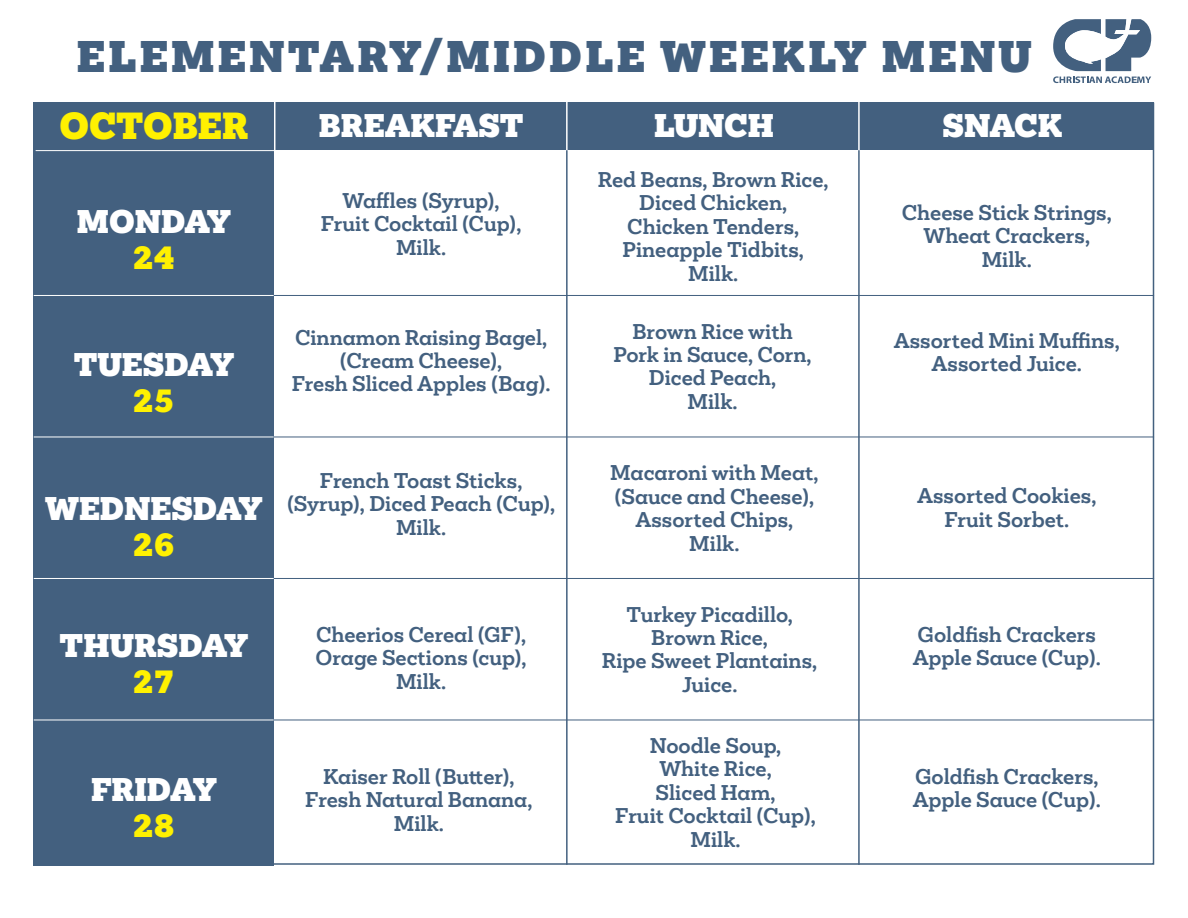
<style>
.page{position:relative;width:1188px;height:918px;background:#fff}
.page>*{position:absolute;margin:0;border:0;box-sizing:border-box;transform-origin:0 0}
.t1{font:900 40.5px "Mokoko";letter-spacing:.08em;color:#43607f}
.t2{font:900 34.5px "Mokoko";color:#fff101}
.t3{font:900 30px/36px "Mokoko";color:#fff;text-align:center}
.t4{font:700 19.5px/23.4px "Mokoko";color:#43607f;text-align:center}
.s1{color:#fff101}
</style>
<div class="page">
<div style="left:34px;top:103px;width:1120px;height:47px;background:#43607f"></div>
<div style="left:34px;top:103px;width:240px;height:763px;background:#43607f"></div>
<svg style="left:1053px;top:19px;width:98px;height:64px"></svg>
<hr style="left:34px;top:295px;width:240px;height:1px;background:#fff">
<hr style="left:36px;top:150px;width:240px;height:1px;background:#fff">
<hr style="left:34px;top:437px;width:240px;height:1px;background:#fff">
<hr style="left:34px;top:578px;width:240px;height:1px;background:#fff">
<hr style="left:34px;top:720px;width:240px;height:1px;background:#fff">
<hr style="left:274px;top:295px;width:880px;height:1px;background:#43607f">
<hr style="left:274px;top:437px;width:880px;height:1px;background:#43607f">
<hr style="left:274px;top:578px;width:880px;height:1px;background:#43607f">
<hr style="left:274px;top:720px;width:880px;height:1px;background:#43607f">
<hr style="left:274px;top:98px;width:1px;height:60px;background:#fff">
<hr style="left:566px;top:98px;width:2px;height:60px;background:#fff">
<hr style="left:858px;top:98px;width:2px;height:60px;background:#fff">
<hr style="left:566px;top:150px;width:2px;height:715px;background:#43607f">
<hr style="left:858px;top:150px;width:2px;height:715px;background:#43607f">
<h1 class="t1" style="left:77px;top:30px;width:956px">ELEMENTARY/MIDDLE WEEKLY MENU</h1>
<h2 class="t2" style="left:59px;top:103px;width:190px">OCTOBER</h2>
<h3 class="t3" style="left:319px;top:108px;width:206px">BREAKFAST</h3>
<h3 class="t3" style="left:654px;top:108px;width:121px">LUNCH</h3>
<h3 class="t3" style="left:943px;top:108px;width:121px">SNACK</h3>
<p class="t3" style="left:77px;top:204px;width:155px">MONDAY<br><span class="s1">24</span></p>
<p class="t3" style="left:74px;top:347px;width:162px">TUESDAY<br><span class="s1">25</span></p>
<p class="t3" style="left:45px;top:491px;width:219px">WEDNESDAY<br><span class="s1">26</span></p>
<p class="t4" style="left:321px;top:189px;width:202px">Waffles (Syrup),<br>Fruit Cocktail (Cup),<br>Milk.</p>
<p class="t4" style="left:295px;top:326px;width:254px">Cinnamon Raising Bagel, (Cream Cheese),</p>
<p class="t4" style="left:292px;top:372px;width:260px">Fresh Sliced Apples (Bag).</p>
<p class="t4" style="left:287px;top:469px;width:270px">French Toast Sticks, (Syrup), Diced Peach (Cup),</p>
<p class="t4" style="left:396px;top:516px;width:52px">Milk.</p>
<p class="t3" style="left:60px;top:629px;width:190px">THURSDAY<br><span class="s1">27</span></p>
<p class="t4" style="left:316px;top:623px;width:213px">Cheerios Cereal (GF),<br>Orage Sections (cup),<br>Milk.</p>
<p class="t3" style="left:91px;top:773px;width:127px">FRIDAY<br><span class="s1">28</span></p>
<p class="t4" style="left:305px;top:765px;width:229px">Kaiser Roll (Butter),<br>Fresh Natural Banana,</p>
<p class="t4" style="left:394px;top:812px;width:52px">Milk.</p>
<p class="t4" style="left:598px;top:168px;width:232px">Red Beans, Brown Rice,<br>Diced Chicken,<br>Chicken Tenders,<br>Pineapple Tidbits,</p>
<p class="t4" style="left:688px;top:262px;width:52px">Milk.</p>
<p class="t4" style="left:613px;top:320px;width:200px">Brown Rice with<br>Pork in Sauce, Corn,<br>Diced Peach,</p>
<p class="t4" style="left:687px;top:390px;width:52px">Milk.</p>
<p class="t4" style="left:610px;top:461px;width:210px">Macaroni with Meat,</p>
<p class="t4" style="left:615px;top:485px;width:201px">(Sauce and Cheese),<br>Assorted Chips,<br>Milk.</p>
<p class="t4" style="left:602px;top:603px;width:217px">Turkey Picadillo,<br>Brown Rice,<br>Ripe Sweet Plantains,<br>Juice.</p>
<p class="t4" style="left:650px;top:734px;width:133px">Noodle Soup,</p>
<p class="t4" style="left:659px;top:757px;width:114px">White Rice,</p>
<p class="t4" style="left:656px;top:781px;width:121px">Sliced Ham,</p>
<p class="t4" style="left:615px;top:804px;width:202px">Fruit Cocktail (Cup),<br>Milk.</p>
<p class="t4" style="left:902px;top:201px;width:211px">Cheese Stick Strings,<br>Wheat Crackers,</p>
<p class="t4" style="left:982px;top:248px;width:52px">Milk.</p>
<p class="t4" style="left:894px;top:329px;width:228px">Assorted Mini Muffins,<br>Assorted Juice.</p>
<p class="t4" style="left:917px;top:485px;width:181px">Assorted Cookies,</p>
<p class="t4" style="left:944px;top:508px;width:126px">Fruit Sorbet.</p>
<p class="t4" style="left:918px;top:623px;width:180px">Goldfish Crackers</p>
<p class="t4" style="left:913px;top:646px;width:189px">Apple Sauce (Cup).</p>
<p class="t4" style="left:915px;top:765px;width:185px">Goldfish Crackers,</p>
<p class="t4" style="left:913px;top:788px;width:189px">Apple Sauce (Cup).</p>
</div>
